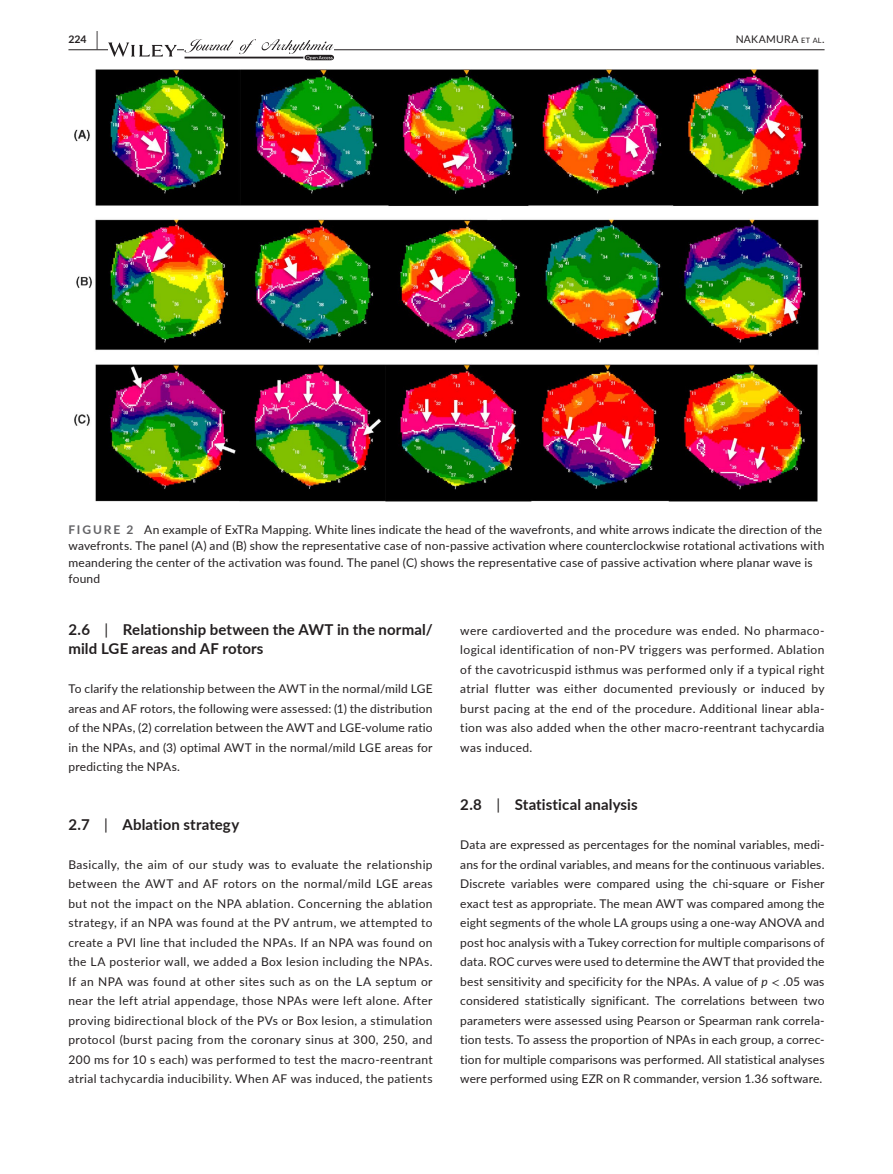
<style>
.page{position:relative;width:893px;height:1174px;background:#fff}
.page>*{position:absolute;margin:0;border:0;box-sizing:border-box;transform-origin:0 0}
.t1{font:700 15px/19.5px "Lato";letter-spacing:.01em;color:#231f20}
.t2{font:12px/19.5px "Lato";letter-spacing:.015em;color:#231f20;text-align:justify}
.t3{font:10.5px "Lato";letter-spacing:.025em;color:#231f20}
.t4{font:700 10.5px "Lato";color:#231f20}
.s1{font-size:19.5px}
.s2{font-size:7.35px}
.s3{font-weight:700;color:#636366}
.s4{font-weight:400}
.s5{font-style:italic}
.s6{font-family:"STIX"}
</style>
<div class="page">
<hr style="left:68px;top:49px;width:756px;height:1px;background:#231f20">
<svg style="left:108px;top:42px;width:69px;height:15px"></svg>
<svg style="left:185px;top:39px;width:149px;height:21px"></svg>
<img style="left:74px;top:69px;width:745px;height:432px">
<p class="t4" style="left:68px;top:31px;width:31px">224 <span class="s1">|</span></p>
<p class="t3" style="left:736px;top:31px;width:90px">NAKAMURA <span class="s2">et al</span>.</p>
<p class="t2" style="left:68px;top:520px;width:757px;line-height:16.5px;text-align:left"><span class="s3">FIGURE 2</span> An example of ExTRa Mapping. White lines indicate the head of the wavefronts, and white arrows indicate the direction of the wavefronts. The panel (A) and (B) show the representative case of non-passive activation where counterclockwise rotational activations with meandering the center of the activation was found. The panel (C) shows the representative case of passive activation where planar wave is found</p>
<p class="t1" style="left:68px;top:619px;width:366px">2.6 <span class="s4">|</span> Relationship between the AWT in the normal/ mild LGE areas and AF rotors</p>
<p class="t2" style="left:68px;top:678px;width:366px">To clarify the relationship between the AWT in the normal/mild LGE areas and AF rotors, the following were assessed: (1) the distribution of the NPAs, (2) correlation between the AWT and LGE-volume ratio in the NPAs, and (3) optimal AWT in the normal/mild LGE areas for predicting the NPAs.</p>
<p class="t1" style="left:68px;top:814px;width:172px">2.7 <span class="s4">|</span> Ablation strategy</p>
<p class="t2" style="left:68px;top:854px;width:366px">Basically, the aim of our study was to evaluate the relationship between the AWT and AF rotors on the normal/mild LGE areas but not the impact on the NPA ablation. Concerning the ablation strategy, if an NPA was found at the PV antrum, we attempted to create a PVI line that included the NPAs. If an NPA was found on the LA posterior wall, we added a Box lesion including the NPAs.<br>If an NPA was found at other sites such as on the LA septum or near the left atrial appendage, those NPAs were left alone. After proving bidirectional block of the PVs or Box lesion, a stimulation protocol (burst pacing from the coronary sinus at 300, 250, and 200 ms for 10 s each) was performed to test the macro-reentrant atrial tachycardia inducibility. When AF was induced, the patients</p>
<p class="t2" style="left:460px;top:620px;width:366px">were cardioverted and the procedure was ended. No pharmaco&shy;logical identification of non-PV triggers was performed. Ablation of the cavotricuspid isthmus was performed only if a typical right atrial flutter was either documented previously or induced by burst pacing at the end of the procedure. Additional linear abla&shy;tion was also added when the other macro-reentrant tachycardia was induced.</p>
<p class="t1" style="left:460px;top:794px;width:179px">2.8 <span class="s4">|</span> Statistical analysis</p>
<p class="t2" style="left:460px;top:834px;width:366px">Data are expressed as percentages for the nominal variables, medi&shy;ans for the ordinal variables, and means for the continuous variables.<br>Discrete variables were compared using the chi-square or Fisher exact test as appropriate. The mean AWT was compared among the eight segments of the whole LA groups using a one-way ANOVA and post hoc analysis with a Tukey correction for multiple comparisons of data. ROC curves were used to determine the AWT that provided the best sensitivity and specificity for the NPAs. A value of <span class="s5">p</span> <span class="s6">&lt;</span> .05 was considered statistically significant. The correlations between two parameters were assessed using Pearson or Spearman rank correla&shy;tion tests. To assess the proportion of NPAs in each group, a correc&shy;tion for multiple comparisons was performed. All statistical analyses were performed using EZR on R commander, version 1.36 software.</p>
</div>
